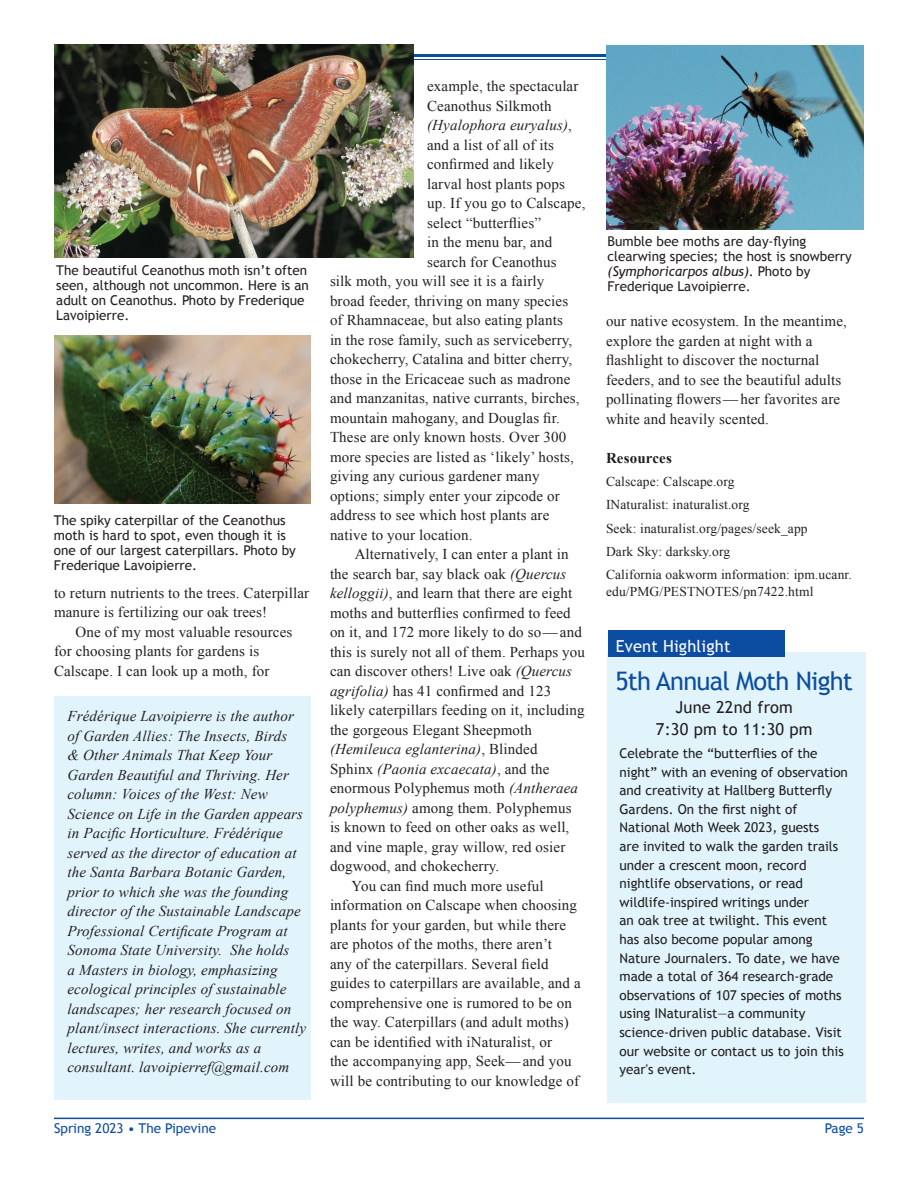
<style>
.page{position:relative;width:918px;height:1188px;background:#fff}
.page>*{position:absolute;margin:0;border:0;box-sizing:border-box;transform-origin:0 0}
.t1{font:25.5px "Trebuchet MS";letter-spacing:-.03em;color:#0d4da1}
.t2{font:16.5px/22.5px "Trebuchet MS";letter-spacing:.01em;color:#231f20;text-align:center}
.t3{font:16.5px "Trebuchet MS";letter-spacing:.01em;color:#fff}
.t4{font:15px/19.5px "Times New Roman";letter-spacing:.01em;color:#231f20}
.t5{font:italic 15px/19.5px "Times New Roman";letter-spacing:.01em;color:#231f20}
.t6{font:700 15px "Times New Roman";letter-spacing:.01em;color:#231f20}
.t7{font:13.5px/18.6px "Trebuchet MS";color:#231f20}
.t8{font:13.5px/23.2px "Times New Roman";letter-spacing:.01em;color:#231f20}
.t9{font:13.5px "Trebuchet MS";color:#0d4da1}
.s1{font-style:normal}
.s2{font-style:italic}
</style>
<div class="page">
<hr style="left:54px;top:1118px;width:810px;height:1px;background:#0d4da1">
<div style="left:54px;top:696px;width:256px;height:404px;background:#e1f4fc"></div>
<hr style="left:54px;top:54px;width:783px;height:3px;background:#0d4da1">
<hr style="left:54px;top:59px;width:783px;height:1px;background:#0d4da1">
<img style="left:54px;top:45px;width:360px;height:212px">
<img style="left:54px;top:335px;width:257px;height:168px">
<div style="left:608px;top:652px;width:258px;height:451px;background:#e1f4fc"></div>
<div style="left:608px;top:630px;width:176px;height:26px;background:#0d4da1"></div>
<img style="left:606px;top:45px;width:258px;height:185px">
<p class="t7" style="left:56px;top:263px;width:254px;line-height:15px">The beautiful Ceanothus moth isn’t often seen, although not uncommon. Here is an adult on Ceanothus. Photo by Frederique Lavoipierre.</p>
<p class="t7" style="left:54px;top:512px;width:243px;line-height:15px">The spiky caterpillar of the Ceanothus moth is hard to spot, even though it is one of our largest caterpillars. Photo by Frederique Lavoipierre.</p>
<p class="t4" style="left:54px;top:583px;width:257px">to return nutrients to the trees. Caterpillar manure is fertilizing our oak trees!</p>
<p class="t4" style="left:54px;top:622px;width:240px;text-indent:22px">One of my most valuable resources for choosing plants for gardens is<br>Calscape. I can look up a moth, for</p>
<p class="t5" style="left:68px;top:706px;width:240px">Frédérique Lavoipierre is the author of Garden Allies: The Insects, Birds<br>&amp; Other Animals That Keep Your Garden Beautiful and Thriving. Her column: Voices of the West: New Science on Life in the Garden appears in Pacific Horticulture. Frédérique served as the director of education at the Santa Barbara Botanic Garden, prior to which she was the founding director of the Sustainable Landscape Professional Certificate Program at Sonoma State University. She holds<br>a Masters in biology, emphasizing ecological principles of sustainable landscapes; her research focused on plant/insect interactions. She currently lectures, writes, and works as a consultant. lavoipierref@gmail.com</p>
<p class="t4" style="left:427px;top:76px;width:153px">example, the spectacular</p>
<p class="t4" style="left:427px;top:96px;width:126px">Ceanothus Silkmoth</p>
<p class="t5" style="left:427px;top:115px;width:146px">(Hyalophora euryalus)<span class="s1">,</span></p>
<p class="t4" style="left:427px;top:135px;width:128px">and a list of all of its</p>
<p class="t4" style="left:427px;top:154px;width:128px">confirmed and likely</p>
<p class="t4" style="left:427px;top:174px;width:139px">larval host plants pops</p>
<p class="t4" style="left:427px;top:193px;width:160px">up. If you go to Calscape,</p>
<p class="t4" style="left:427px;top:213px;width:115px">select “butterflies”</p>
<p class="t4" style="left:427px;top:232px;width:127px">in the menu bar, and</p>
<p class="t4" style="left:427px;top:252px;width:131px">search for Ceanothus</p>
<p class="t4" style="left:330px;top:271px;width:216px">silk moth, you will see it is a fairly</p>
<p class="t4" style="left:330px;top:291px;width:240px">broad feeder, thriving on many species</p>
<p class="t4" style="left:330px;top:310px;width:234px">of Rhamnaceae, but also eating plants</p>
<p class="t4" style="left:330px;top:330px;width:244px">in the rose family, such as serviceberry,</p>
<p class="t4" style="left:330px;top:349px;width:244px">chokecherry, Catalina and bitter cherry,</p>
<p class="t4" style="left:330px;top:369px;width:242px">those in the Ericaceae such as madrone</p>
<p class="t4" style="left:330px;top:388px;width:251px">and manzanitas, native currants, birches,</p>
<p class="t4" style="left:330px;top:408px;width:231px">mountain mahogany, and Douglas fir.</p>
<p class="t4" style="left:330px;top:427px;width:238px">These are only known hosts. Over 300</p>
<p class="t4" style="left:330px;top:447px;width:245px">more species are listed as ‘likely’ hosts,</p>
<p class="t4" style="left:330px;top:466px;width:211px">giving any curious gardener many</p>
<p class="t4" style="left:330px;top:486px;width:231px">options; simply enter your zipcode or</p>
<p class="t4" style="left:330px;top:505px;width:221px">address to see which host plants are</p>
<p class="t4" style="left:330px;top:525px;width:144px">native to your location.</p>
<p class="t4" style="left:355px;top:544px;width:215px">Alternatively, I can enter a plant in</p>
<p class="t4" style="left:330px;top:564px;width:238px">the search bar, say black oak <span class="s2">(Quercus</span></p>
<p class="t4" style="left:330px;top:583px;width:244px"><span class="s2">kelloggii)</span>, and learn that there are eight</p>
<p class="t4" style="left:330px;top:603px;width:242px">moths and butterflies confirmed to feed</p>
<p class="t4" style="left:330px;top:622px;width:253px">on it, and 172 more likely to do so— and</p>
<p class="t4" style="left:330px;top:642px;width:257px">this is surely not all of them. Perhaps you</p>
<p class="t4" style="left:330px;top:661px;width:244px">can discover others! Live oak <span class="s2">(Quercus</span></p>
<p class="t4" style="left:330px;top:681px;width:223px"><span class="s2">agrifolia)</span> has 41 confirmed and 123</p>
<p class="t4" style="left:330px;top:700px;width:256px">likely caterpillars feeding on it, including</p>
<p class="t4" style="left:330px;top:720px;width:203px">the gorgeous Elegant Sheepmoth</p>
<p class="t5" style="left:330px;top:739px;width:209px">(Hemileuca eglanterina)<span class="s1">, Blinded</span></p>
<p class="t5" style="left:330px;top:759px;width:221px"><span class="s1">Sphinx</span> (Paonia excaecata)<span class="s1">, and the</span></p>
<p class="t4" style="left:330px;top:778px;width:250px">enormous Polyphemus moth <span class="s2">(Antheraea</span></p>
<p class="t4" style="left:330px;top:798px;width:243px"><span class="s2">polyphemus)</span> among them. Polyphemus</p>
<p class="t4" style="left:330px;top:817px;width:241px">is known to feed on other oaks as well,</p>
<p class="t4" style="left:330px;top:837px;width:237px">and vine maple, gray willow, red osier</p>
<p class="t4" style="left:330px;top:856px;width:171px">dogwood, and chokecherry.</p>
<p class="t4" style="left:352px;top:876px;width:194px">You can find much more useful</p>
<p class="t4" style="left:330px;top:895px;width:249px">information on Calscape when choosing</p>
<p class="t4" style="left:330px;top:915px;width:238px">plants for your garden, but while there</p>
<p class="t4" style="left:330px;top:934px;width:224px">are photos of the moths, there aren’t</p>
<p class="t4" style="left:330px;top:954px;width:220px">any of the caterpillars. Several field</p>
<p class="t4" style="left:330px;top:973px;width:252px">guides to caterpillars are available, and a</p>
<p class="t4" style="left:330px;top:993px;width:244px">comprehensive one is rumored to be on</p>
<p class="t4" style="left:330px;top:1012px;width:240px">the way. Caterpillars (and adult moths)</p>
<p class="t4" style="left:330px;top:1032px;width:224px">can be identified with iNaturalist, or</p>
<p class="t4" style="left:330px;top:1051px;width:243px">the accompanying app, Seek— and you</p>
<p class="t4" style="left:330px;top:1071px;width:251px">will be contributing to our knowledge of</p>
<p class="t7" style="left:607px;top:234px;width:246px;line-height:15px">Bumble bee moths are day-flying clearwing species; the host is snowberry <span class="s2">(Symphoricarpos albus)</span>. Photo by Frederique Lavoipierre.</p>
<p class="t4" style="left:606px;top:311px;width:242px">our native ecosystem. In the meantime, explore the garden at night with a flashlight to discover the nocturnal feeders, and to see the beautiful adults pollinating flowers— her favorites are white and heavily scented.</p>
<p class="t6" style="left:606px;top:447px;width:67px">Resources</p>
<p class="t8" style="left:606px;top:470px;width:247px">Calscape: Calscape.org<br>INaturalist: inaturalist.org<br>Seek: inaturalist.org/pages/seek_app<br>Dark Sky: darksky.org<br>California oakworm information: ipm.ucanr.</p>
<p class="t8" style="left:606px;top:579px;width:209px">edu/PMG/PESTNOTES/pn7422.html</p>
<p class="t3" style="left:616px;top:637px;width:116px">Event Highlight</p>
<h1 class="t1" style="left:615px;top:666px;width:239px">5th Annual Moth Night</h1>
<p class="t2" style="left:656px;top:696px;width:158px">June 22nd from<br>7:30 pm to 11:30 pm</p>
<p class="t7" style="left:620px;top:744px;width:230px">Celebrate the “butterflies of the night” with an evening of observation and creativity at Hallberg Butterfly Gardens. On the first night of National Moth Week 2023, guests<br>are invited to walk the garden trails under a crescent moon, record nightlife observations, or read wildlife-inspired writings under<br>an oak tree at twilight. This event has also become popular among Nature Journalers. To date, we have made a total of 364 research-grade observations of 107 species of moths using INaturalist—a community science-driven public database. Visit our website or contact us to join this year's event.</p>
<p class="t9" style="left:54px;top:1120px;width:164px">Spring 2023 • The Pipevine</p>
<p class="t9" style="left:825px;top:1120px;width:41px">Page 5</p>
</div>
